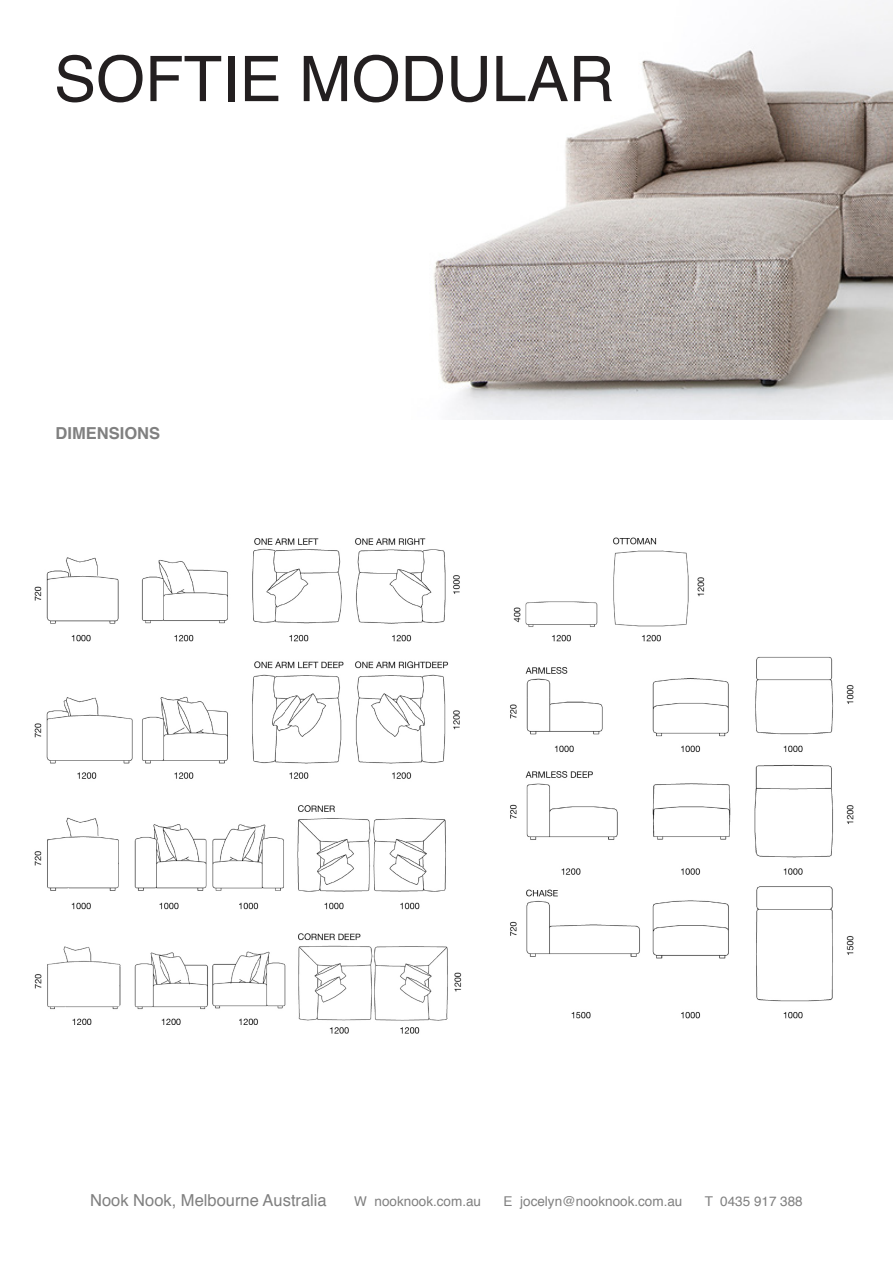
<style>
.page{position:relative;width:893px;height:1263px;background:#fff}
.page>*{position:absolute;margin:0;border:0;box-sizing:border-box;transform-origin:0 0}
.t1{font:63px "Helvetica";color:#231f20}
.t2{font:16.5px "Helvetica";color:#808080}
.t3{font:700 16.5px "Helvetica";color:#808080}
.t4{font:13.5px "Helvetica";color:#808080}
</style>
<div class="page">
<img style="left:433px;top:2px;width:460px;height:417px">
<img style="left:34px;top:538px;width:428px;height:496px">
<img style="left:510px;top:537px;width:344px;height:482px">
<p class="t1" style="left:54px;top:30px;width:562px">SOFTIE MODULAR</p>
<p class="t3" style="left:56px;top:420px;width:106px">DIMENSIONS</p>
<p class="t2" style="left:90px;top:1187px;width:238px">Nook Nook, Melbourne Australia</p>
<p class="t4" style="left:354px;top:1190px;width:128px">W nooknook.com.au</p>
<p class="t4" style="left:504px;top:1190px;width:180px">E jocelyn@nooknook.com.au</p>
<p class="t4" style="left:705px;top:1190px;width:100px">T 0435 917 388</p>
</div>
